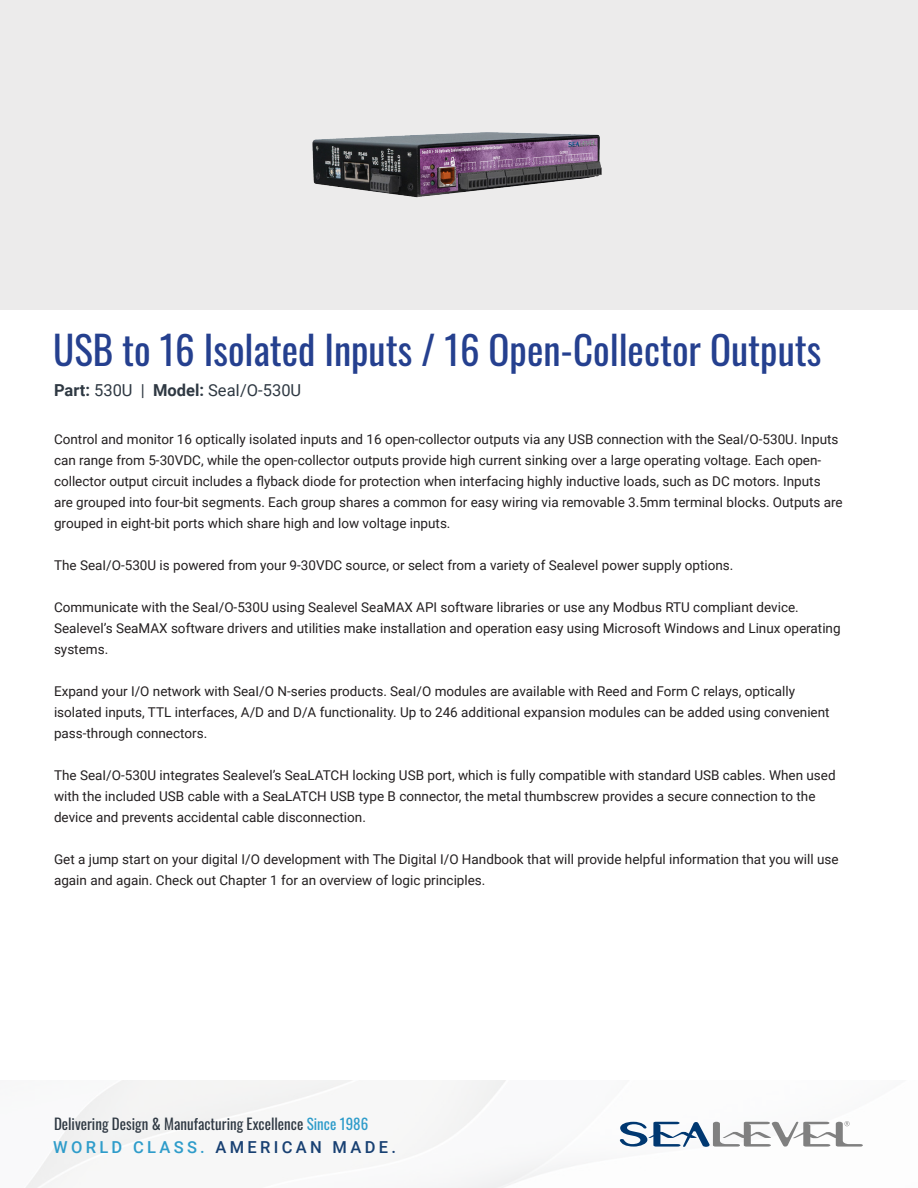
<style>
.page{position:relative;width:918px;height:1188px;background:#fff}
.page>*{position:absolute;margin:0;border:0;box-sizing:border-box;transform-origin:0 0}
.t1{font:39px "Oswald";color:#25408f}
.t2{font:16.5px "Roboto";color:#2f3943}
.t3{font:500 16.5px "Roboto";letter-spacing:.2em;color:#184072}
.t4{font:15px "Oswald";color:#2f3943}
.t5{font:13.5px/21px "Roboto";color:#231f20}
.s1{font-weight:700}
.s2{color:#2e9cca}
</style>
<div class="page">
<div style="left:0;top:0;width:918px;height:309px;background:#ecebeb"></div>
<svg style="left:620px;top:1121px;width:243px;height:26px"></svg>
<img style="left:312px;top:132px;width:290px;height:66px">
<p class="t1" style="left:53px;top:315px;width:770px">USB to 16 Isolated Inputs / 16 Open-Collector Outputs</p>
<p class="t2" style="left:54px;top:378px;width:249px"><span class="s1">Part:</span> 530U | <span class="s1">Model:</span> SeaI/O-530U</p>
<p class="t5" style="left:54px;top:428px;width:790px">Control and monitor 16 optically isolated inputs and 16 open-collector outputs via any USB connection with the SeaI/O-530U. Inputs can range from 5-30VDC, while the open-collector outputs provide high current sinking over a large operating voltage. Each open&shy;collector output circuit includes a flyback diode for protection when interfacing highly inductive loads, such as DC motors. Inputs are grouped into four-bit segments. Each group shares a common for easy wiring via removable 3.5mm terminal blocks. Outputs are grouped in eight-bit ports which share high and low voltage inputs.</p>
<p class="t5" style="left:54px;top:554px;width:681px">The SeaI/O-530U is powered from your 9-30VDC source, or select from a variety of Sealevel power supply options.</p>
<p class="t5" style="left:54px;top:596px;width:788px">Communicate with the SeaI/O-530U using Sealevel SeaMAX API software libraries or use any Modbus RTU compliant device.<br>Sealevel’s SeaMAX software drivers and utilities make installation and operation easy using Microsoft Windows and Linux operating systems.</p>
<p class="t5" style="left:54px;top:680px;width:777px">Expand your I/O network with SeaI/O N-series products. SeaI/O modules are available with Reed and Form C relays, optically isolated inputs, TTL interfaces, A/D and D/A functionality. Up to 246 additional expansion modules can be added using convenient pass-through connectors.</p>
<p class="t5" style="left:54px;top:764px;width:783px">The SeaI/O-530U integrates Sealevel’s SeaLATCH locking USB port, which is fully compatible with standard USB cables. When used with the included USB cable with a SeaLATCH USB type B connector, the metal thumbscrew provides a secure connection to the device and prevents accidental cable disconnection.</p>
<p class="t5" style="left:54px;top:848px;width:786px">Get a jump start on your digital I/O development with The Digital I/O Handbook that will provide helpful information that you will use again and again. Check out Chapter 1 for an overview of logic principles.</p>
<p class="t4" style="left:54px;top:1111px;width:316px">Delivering Design &amp; Manufacturing Excellence <span class="s2">Since 1986</span></p>
<p class="t3" style="left:53px;top:1135px;width:344px"><span class="s2">WORLD CLASS.</span> AMERICAN MADE.</p>
</div>
